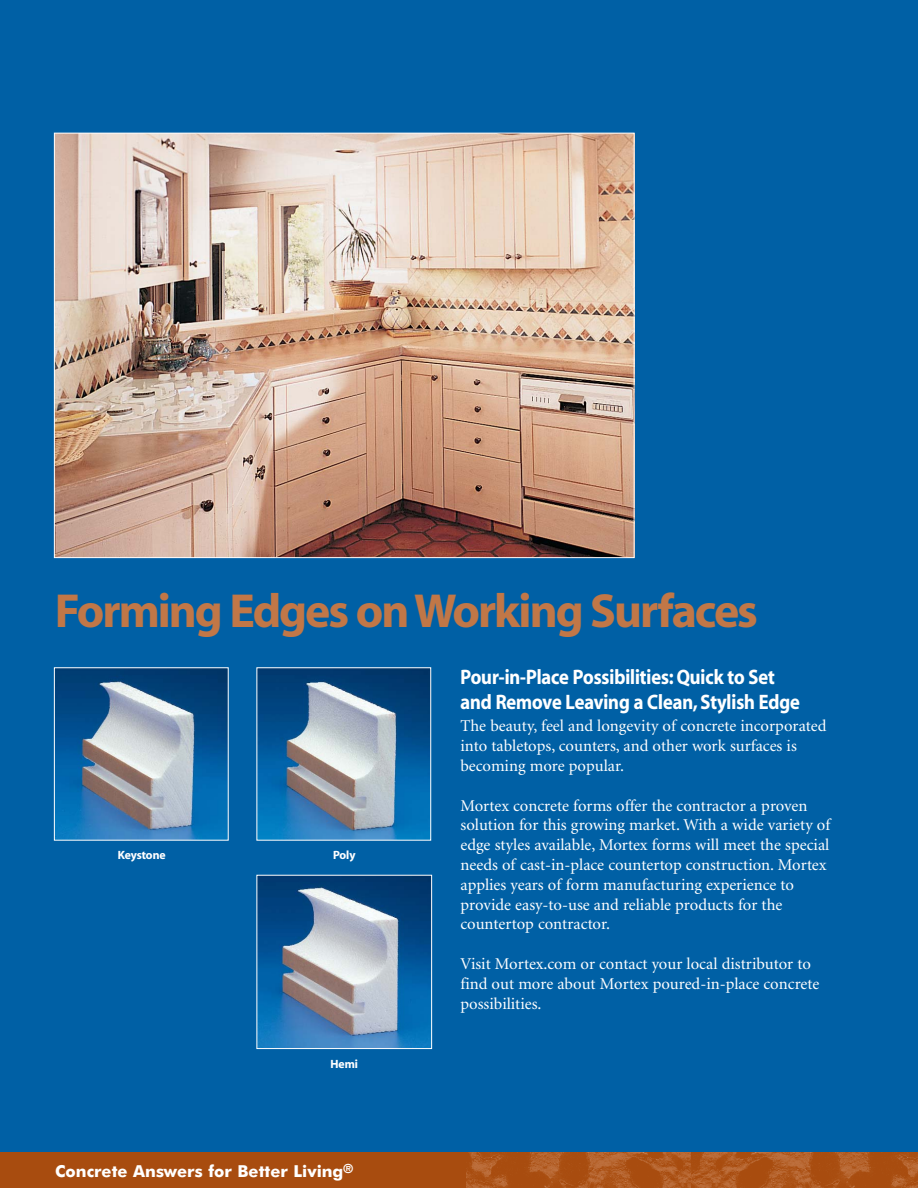
<style>
.page{position:relative;width:918px;height:1188px;background:#0060a5}
.page>*{position:absolute;margin:0;border:0;box-sizing:border-box;transform-origin:0 0}
.t1{font:48px "Myriad Headline";letter-spacing:-.025em;color:#c17747}
.t2{font:21px/25.2px "Myriad Headline";color:#fff;scale:.9 1}
.t3{font:16.5px/19.8px "Minion";color:#fff}
.t4{font:700 16.5px "Futura BT";color:#fff}
.t5{font:12px "Myriad Headline";color:#fff}
</style>
<div class="page">
<img style="left:56px;top:669px;width:171px;height:170px">
<img style="left:258px;top:669px;width:171px;height:170px">
<img style="left:258px;top:877px;width:172px;height:170px">
<div style="left:256px;top:875px;width:176px;height:174px;border:1px solid #fff"></div>
<div style="left:0;top:1152px;width:918px;height:36px;background:#a84c0f"></div>
<img style="left:466px;top:1152px;width:452px;height:36px">
<img style="left:56px;top:135px;width:576px;height:421px">
<h1 class="t1" style="left:55px;top:593px;width:704px">Forming Edges on Working Surfaces</h1>
<p class="t5" style="left:118px;top:850px;width:49px">Keystone</p>
<p class="t5" style="left:333px;top:850px;width:24px">Poly</p>
<p class="t5" style="left:331px;top:1059px;width:29px">Hemi</p>
<p class="t4" style="left:55px;top:1165px;width:299px">Concrete Answers for Better Living<sup>®</sup></p>
<p class="t2" style="left:460px;top:666px;width:379px">Pour-in-Place Possibilities: Quick to Set and Remove Leaving a Clean, Stylish Edge</p>
<p class="t3" style="left:460px;top:718px;width:368px">The beauty, feel and longevity of concrete incorporated into tabletops, counters, and other work surfaces is becoming more popular.</p>
<p class="t3" style="left:460px;top:797px;width:371px">Mortex concrete forms offer the contractor a proven solution for this growing market. With a wide variety of edge styles available, Mortex forms will meet the special needs of cast-in-place countertop construction. Mortex applies years of form manufacturing experience to provide easy-to-use and reliable products for the countertop contractor.</p>
<p class="t3" style="left:460px;top:955px;width:360px">Visit Mortex.com or contact your local distributor to find out more about Mortex poured-in-place concrete possibilities.</p>
</div>
